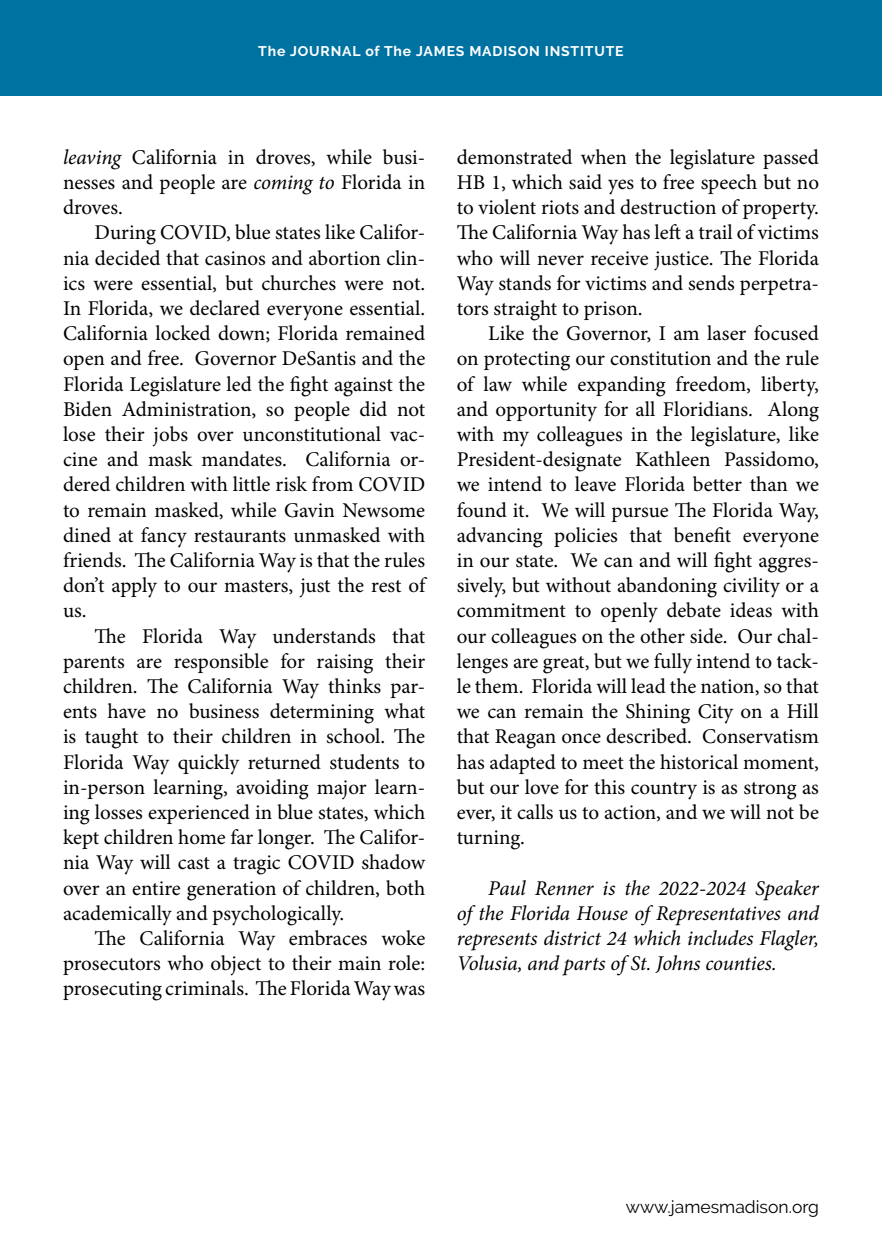
<style>
.page{position:relative;width:882px;height:1260px;background:#fff}
.page>*{position:absolute;margin:0;border:0;box-sizing:border-box;transform-origin:0 0}
.Body_Indent{font:21px/25.2px "Minion Pro";color:#000;text-align:justify}
.Body_Indent-2{font:italic 21px/25.2px "Minion Pro";letter-spacing:-.01em;color:#000;text-align:justify}
.t1{font:17.5px "Raleway";color:#000}
.t2{font:700 14px "Raleway";letter-spacing:.06em;color:#fff}
.s1{font-style:italic}
</style>
<div class="page">
<div style="left:0;top:0;width:882px;height:96px;background:#0072a2"></div>
<p class="t2" style="left:258px;top:43px;width:367px">The JOURNAL of The JAMES MADISON INSTITUTE</p>
<p class="Body_Indent" style="left:63px;top:145px;width:364px"><span class="s1">leaving</span> California in droves, while busi&shy;nesses and people are <span class="s1">coming to</span> Florida in droves.</p>
<p class="Body_Indent" style="left:63px;top:221px;width:364px;text-indent:32px">During COVID, blue states like Califor&shy;nia decided that casinos and abortion clin&shy;ics were essential, but churches were not.<br>In Florida, we declared everyone essential.<br>California locked down; Florida remained open and free. Governor DeSantis and the Florida Legislature led the fight against the Biden Administration, so people did not lose their jobs over unconstitutional vac&shy;cine and mask mandates. California or&shy;dered children with little risk from COVID to remain masked, while Gavin Newsome dined at fancy restaurants unmasked with friends. The California Way is that the rules don’t apply to our masters, just the rest of us.</p>
<p class="Body_Indent" style="left:63px;top:624px;width:364px;text-indent:32px">The Florida Way understands that parents are responsible for raising their children. The California Way thinks par&shy;ents have no business determining what is taught to their children in school. The Florida Way quickly returned students to in-person learning, avoiding major learn&shy;ing losses experienced in blue states, which kept children home far longer. The Califor&shy;nia Way will cast a tragic COVID shadow over an entire generation of children, both academically and psychologically.</p>
<p class="Body_Indent" style="left:63px;top:927px;width:364px;text-indent:32px">The California Way embraces woke prosecutors who object to their main role: prosecuting criminals. The Florida Way was</p>
<p class="Body_Indent" style="left:457px;top:145px;width:364px">demonstrated when the legislature passed HB 1, which said yes to free speech but no to violent riots and destruction of property.<br>The California Way has left a trail of victims who will never receive justice. The Florida Way stands for victims and sends perpetra&shy;tors straight to prison.</p>
<p class="Body_Indent" style="left:457px;top:322px;width:364px;text-indent:32px">Like the Governor, I am laser focused on protecting our constitution and the rule of law while expanding freedom, liberty, and opportunity for all Floridians. Along with my colleagues in the legislature, like President-designate Kathleen Passidomo, we intend to leave Florida better than we found it. We will pursue The Florida Way, advancing policies that benefit everyone in our state. We can and will fight aggres&shy;sively, but without abandoning civility or a commitment to openly debate ideas with our colleagues on the other side. Our chal&shy;lenges are great, but we fully intend to tack&shy;le them. Florida will lead the nation, so that we can remain the Shining City on a Hill that Reagan once described. Conservatism has adapted to meet the historical moment, but our love for this country is as strong as ever, it calls us to action, and we will not be turning.</p>
<p class="Body_Indent-2" style="left:457px;top:875px;width:364px;text-indent:32px">Paul Renner is the 2022-2024 Speaker of the Florida House of Representatives and represents district 24 which includes Flagler, Volusia, and parts of St. Johns counties.</p>
<p class="t1" style="left:626px;top:1197px;width:195px">www.jamesmadison.org</p>
</div>
